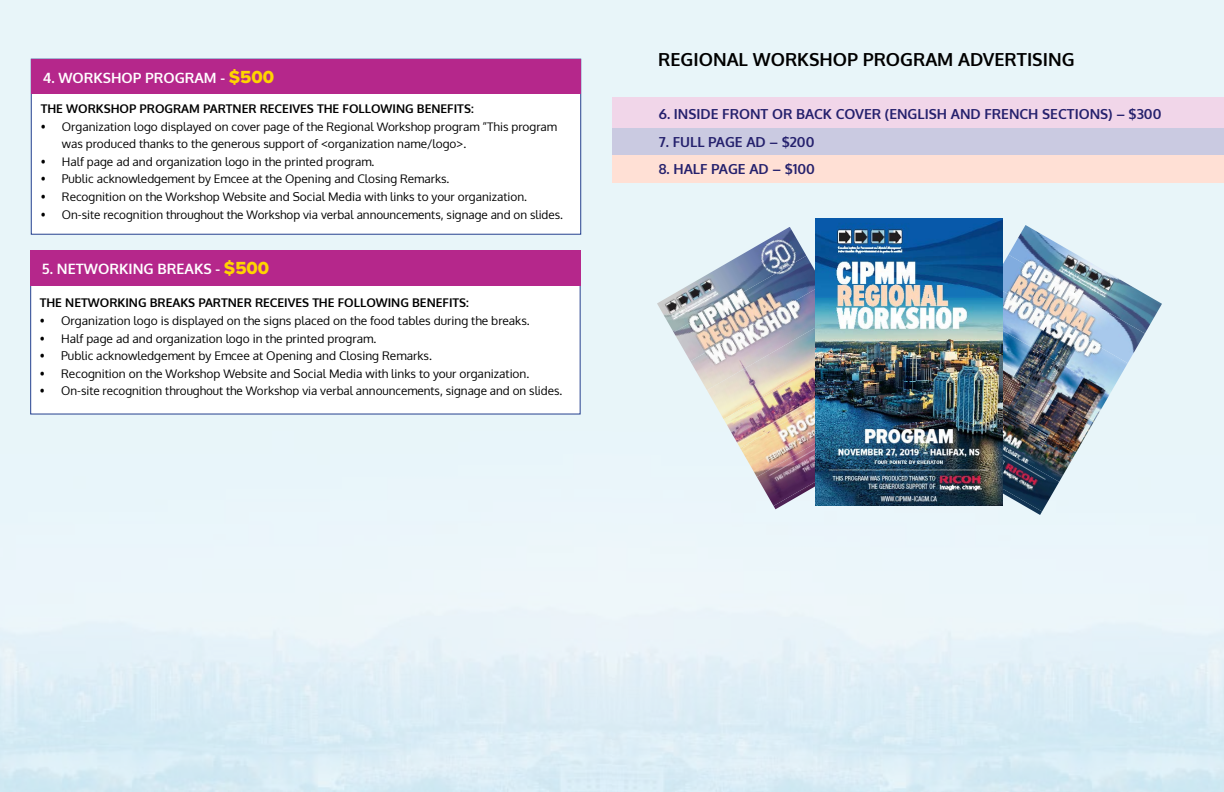
<style>
.page{position:relative;width:1224px;height:792px;background:#fff}
.page>*{position:absolute;margin:0;border:0;box-sizing:border-box;transform-origin:0 0}
.t1{font:700 18px "Oxygen";color:#000}
.t2{font:700 14.3px "Oxygen";color:#fff}
.t3{font:700 14.2px "Oxygen";color:#fff}
.t4{font:700 13.8px "Oxygen";color:#25216d}
.t5{font:700 12px "Oxygen";color:#000}
.t6{font:11.9px "Oxygen";color:#000}
.t7{font:11.8px/17.5px "Oxygen";color:#000}
.s1{font-family:"Proxima Nova Extrabld";font-weight:400;font-size:18.2px;color:#ffd400}
.s2{font-size:11.9px}
</style>
<div class="page">
<img style="left:0;top:0;width:1224px;height:792px">
<div style="left:30px;top:251px;width:551px;height:164px;background:#fff"></div>
<div style="left:30px;top:251px;width:551px;height:35px;background:#b5278b"></div>
<div style="left:612px;top:97px;width:612px;height:31px;background:#f1d6e9"></div>
<div style="left:612px;top:128px;width:612px;height:27px;background:#cacae1"></div>
<div style="left:612px;top:155px;width:612px;height:27px;background:#ffe0d5"></div>
<img style="left:1008px;top:225px;width:154px;height:108px">
<img style="left:1002px;top:255px;width:143px;height:108px">
<img style="left:1002px;top:284px;width:126px;height:109px">
<img style="left:1002px;top:315px;width:109px;height:107px">
<img style="left:1002px;top:346px;width:91px;height:106px">
<img style="left:1002px;top:377px;width:74px;height:105px">
<img style="left:1002px;top:409px;width:57px;height:103px">
<img style="left:917px;top:440px;width:125px;height:75px">
<img style="left:657px;top:227px;width:149px;height:105px">
<img style="left:674px;top:256px;width:141px;height:105px">
<img style="left:690px;top:285px;width:125px;height:105px">
<img style="left:707px;top:314px;width:108px;height:105px">
<img style="left:724px;top:343px;width:91px;height:105px">
<img style="left:740px;top:371px;width:75px;height:106px">
<img style="left:757px;top:400px;width:58px;height:106px">
<img style="left:774px;top:429px;width:134px;height:80px">
<img style="left:815px;top:218px;width:187px;height:288px">
<div style="left:31px;top:59px;width:550px;height:176px;background:#fff;border:1px solid #25408f"></div>
<div style="left:31px;top:59px;width:550px;height:35px;background:#b5278b"></div>
<p class="t3" style="left:43px;top:69px;width:233px">4. WORKSHOP PROGRAM - <span class="s1">$500</span></p>
<p class="t5" style="left:41px;top:102px;width:435px">THE WORKSHOP PROGRAM PARTNER RECEIVES THE FOLLOWING BENEFITS:</p>
<p class="t7" style="left:62px;top:118px;width:497px;text-indent:-21px">• Organization logo displayed on cover page of the Regional Workshop program “This program was produced thanks to the generous support of &lt;organization name/logo&gt;.</p>
<p class="t7" style="left:41px;top:153px;width:335px">• Half page ad and organization logo in the printed program.</p>
<p class="t7" style="left:41px;top:170px;width:410px">• Public acknowledgement by Emcee at the Opening and Closing Remarks.</p>
<p class="t7" style="left:41px;top:188px;width:488px">• Recognition on the Workshop Website <span class="s2">and Social Media</span> with links to your organization.</p>
<p class="t6" style="left:41px;top:206px;width:524px">• On-site recognition throughout the Workshop via verbal announcements, signage and on slides.</p>
<p class="t2" style="left:42px;top:260px;width:229px">5. NETWORKING BREAKS - <span class="s1">$500</span></p>
<p class="t5" style="left:40px;top:295px;width:431px">THE NETWORKING BREAKS PARTNER RECEIVES THE FOLLOWING BENEFITS:</p>
<p class="t6" style="left:40px;top:313px;width:492px">• Organization logo is displayed on the signs placed on the food tables during the breaks.</p>
<p class="t6" style="left:40px;top:330px;width:338px">• Half page ad and organization logo in the printed program.</p>
<p class="t6" style="left:40px;top:348px;width:394px">• Public acknowledgement by Emcee at Opening and Closing Remarks.</p>
<p class="t6" style="left:40px;top:365px;width:491px">• Recognition on the Workshop Website and Social Media with links to your organization.</p>
<p class="t6" style="left:40px;top:383px;width:524px">• On-site recognition throughout the Workshop via verbal announcements, signage and on slides.</p>
<h1 class="t1" style="left:658px;top:48px;width:418px">REGIONAL WORKSHOP PROGRAM ADVERTISING</h1>
<p class="t4" style="left:659px;top:106px;width:504px">6. INSIDE FRONT OR BACK COVER (ENGLISH AND FRENCH SECTIONS) – $300</p>
<p class="t4" style="left:659px;top:133px;width:157px">7. FULL PAGE AD – $200</p>
<p class="t4" style="left:659px;top:160px;width:158px">8. HALF PAGE AD – $100</p>
</div>
